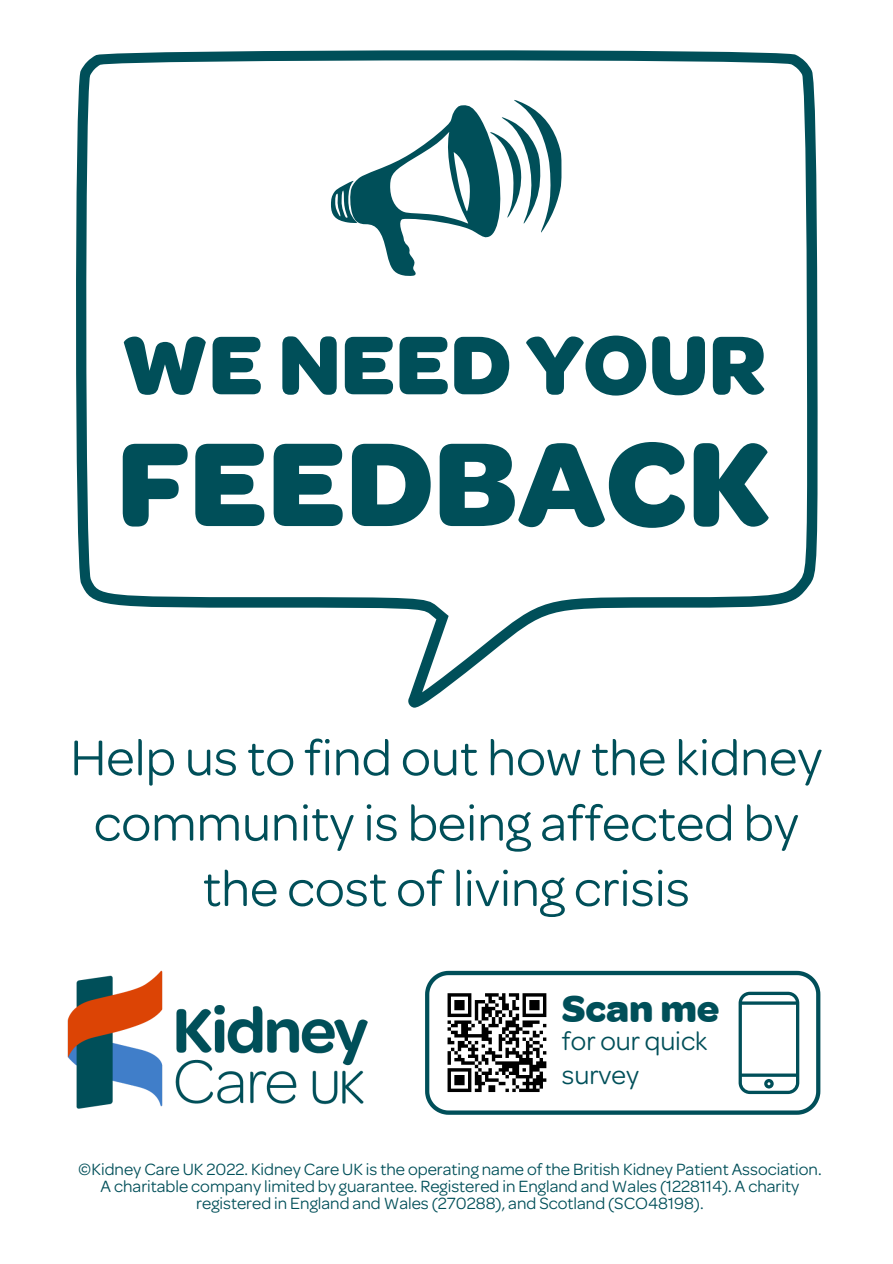
<style>
.page{position:relative;width:893px;height:1264px;background:#fff}
.page>*{position:absolute;margin:0;border:0;box-sizing:border-box;transform-origin:0 0}
.t1{font:700 127.05px "Omnes";color:#004f59}
.t2{font:700 88.8px "Omnes";color:#004f59}
.t3{font:53.1px/65.2px "Omnes";color:#004f59;text-align:center}
.t4{font:700 40.2px "Omnes";color:#004f59}
.t5{font:27.45px/33.5px "Omnes";color:#004f59}
.t6{font:17.4px/16.8px "Omnes";color:#004f59;text-align:center}
</style>
<div class="page">
<img style="left:67px;top:970px;width:301px;height:139px">
<svg style="left:76px;top:50px;width:741px;height:657px"></svg>
<svg style="left:331px;top:100px;width:230px;height:176px"></svg>
<svg style="left:425px;top:970px;width:395px;height:144px"></svg>
<svg style="left:738px;top:991px;width:61px;height:103px"></svg>
<div style="left:440px;top:986px;width:113px;height:112px;background:#fff"></div>
<svg style="left:447px;top:993px;width:100px;height:100px"></svg>
<h2 class="t2" style="left:121px;top:299px;width:646px">WE NEED YOUR</h2>
<h1 class="t1" style="left:117px;top:389px;width:655px">FEEDBACK</h1>
<h3 class="t3" style="left:70px;top:729px;width:753px">Help us to find out how the kidney community is being affected by the cost of living crisis</h3>
<h3 class="t4" style="left:562px;top:978px;width:159px">Scan me</h3>
<h3 class="t5" style="left:562px;top:1027px;width:147px">for our quick survey</h3>
<p class="t6" style="left:78px;top:1162px;width:744px">©Kidney Care UK 2022. Kidney Care UK is the operating name of the British Kidney Patient Association.<br>A charitable company limited by guarantee. Registered in England and Wales (1228114). A charity registered in England and Wales (270288), and Scotland (SCO48198).</p>
</div>
